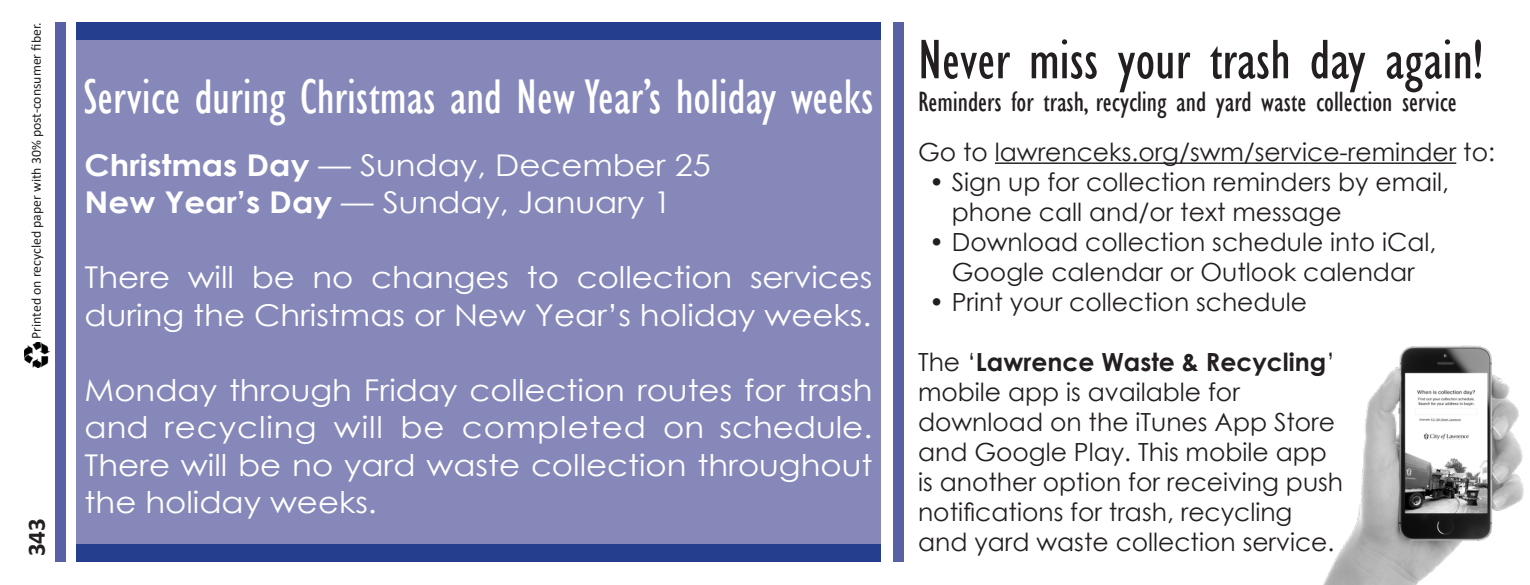
<style>
.page{position:relative;width:1530px;height:585px;background:#fff}
.page>*{position:absolute;margin:0;border:0;box-sizing:border-box;transform-origin:0 0}
.t1{font:condensed 57.5px "Gill Sans";color:#231f20}
.t2{font:condensed 50px "Gill Sans";color:#fff}
.t3{font:30px/37.5px "Century Gothic";color:#fff;scale:1.08 1}
.t4{font:condensed 28.75px "Gill Sans";color:#231f20}
.t5{font:25px/30px "Century Gothic";color:#231f20}
.t6{font:700 25px "Calibri";color:#231f20}
.t7{font:13.75px "Calibri";color:#231f20}
.s1{font-weight:700}
</style>
<div class="page">
<img style="left:25px;top:343px;width:25px;height:25px">
<div style="left:76px;top:39px;width:805px;height:505px;background:#8688ba"></div>
<div style="left:76px;top:544px;width:805px;height:18px;background:#253f8e"></div>
<hr style="left:995px;top:162px;width:461px;height:2px;background:#231f20">
<img style="left:1323px;top:345px;width:201px;height:240px">
<div style="left:55px;top:22px;width:10px;height:540px;background:#5861a3"></div>
<div style="left:76px;top:22px;width:805px;height:18px;background:#253f8e"></div>
<div style="left:893px;top:22px;width:11px;height:540px;background:#5861a3"></div>
<p class="t7" style="left:27px;top:339px;width:318px;rotate:-90deg">Printed on recycled paper with 30% post-consumer fiber.</p>
<p class="t6" style="left:19px;top:556px;width:40px;rotate:-90deg">343</p>
<p class="t2" style="left:83px;top:67px;width:792px">Service during Christmas and New Year’s holiday weeks</p>
<p class="t3" style="left:85px;top:146px;width:581px"><span class="s1">Christmas Day</span> — Sunday, December 25</p>
<p class="t3" style="left:85px;top:183px;width:545px"><span class="s1">New Year’s Day</span> — Sunday, January 1</p>
<p class="t3" style="left:85px;top:258px;width:731px">There will be no changes to collection services during the Christmas or New Year’s holiday weeks.</p>
<p class="t3" style="left:85px;top:371px;width:731px;text-align:justify">Monday through Friday collection routes for trash and recycling will be completed on schedule.<br>There will be no yard waste collection throughout the holiday weeks.</p>
<p class="t1" style="left:918px;top:26px;width:567px">Never miss your trash day again!</p>
<p class="t4" style="left:918px;top:85px;width:540px">Reminders for trash, recycling and yard waste collection service</p>
<p class="t5" style="left:918px;top:136px;width:578px">Go to lawrenceks.org/swm/service-reminder to:</p>
<p class="t5" style="left:952px;top:166px;width:499px;text-indent:-22px">• Sign up for collection reminders by email, phone call and/or text message</p>
<p class="t5" style="left:929px;top:226px;width:509px;text-align:center">• Download collection schedule into iCal,<br>Google calendar or Outlook calendar</p>
<p class="t5" style="left:929px;top:286px;width:379px">• Print your collection schedule</p>
<p class="t5" style="left:918px;top:346px;width:427px">The ‘<span class="s1">Lawrence Waste &amp; Recycling</span>’ mobile app is available for download on the iTunes App Store and Google Play. This mobile app is another option for receiving push notifications for trash, recycling and yard waste collection service.</p>
</div>
